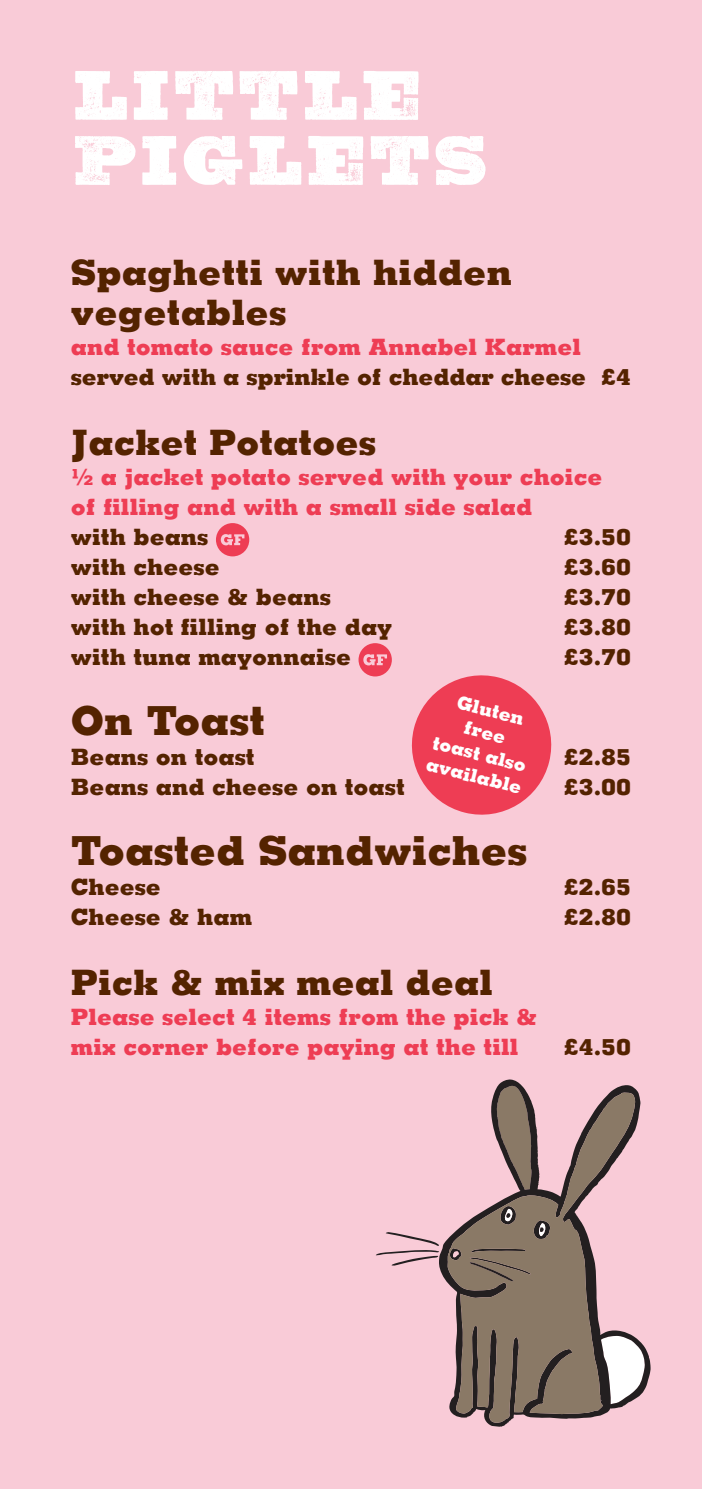
<style>
.page{position:relative;width:702px;height:1489px;background:#fff}
.page>*{position:absolute;margin:0;border:0;box-sizing:border-box;transform-origin:0 0}
.t1{font:70px "Gatlin Bold WF";color:#fff}
.t2{font:800 40px "Memphis";color:#542300}
.t3{font:800 35px "Memphis";letter-spacing:.005em;color:#542300}
.t4{font:800 22.5px "Memphis";color:#542300}
.t5{font:800 22.5px "Memphis";color:#ee3d54}
.t6{font:800 18px "Memphis";color:#fff}
</style>
<div class="page">
<div style="left:0;top:0;width:702px;height:1488px;background:#f9cbd7"></div>
<div style="left:216px;top:523px;width:33px;height:33px;background:#ee3d54;border-radius:50%"></div>
<svg style="left:221px;top:534px;width:23px;height:11px"></svg>
<div style="left:358px;top:643px;width:34px;height:33px;background:#ee3d54;border-radius:50%"></div>
<svg style="left:363px;top:654px;width:24px;height:11px"></svg>
<svg style="left:376px;top:1232px;width:63px;height:34px"></svg>
<svg style="left:439px;top:1079px;width:211px;height:347px"></svg>
<svg style="left:635px;top:1335px;width:10px;height:68px"></svg>
<svg style="left:447px;top:1092px;width:188px;height:332px"></svg>
<svg style="left:470px;top:1248px;width:61px;height:33px;background:#7f6f5f"></svg>
<svg style="left:411px;top:675px;width:141px;height:140px"></svg>
<p class="t1" style="left:71px;top:70px;width:353px">LITTLE</p>
<p class="t1" style="left:71px;top:135px;width:419px">PIGLETS</p>
<p class="t3" style="left:71px;top:250px;width:442px">Spaghetti with hidden</p>
<p class="t3" style="left:71px;top:290px;width:217px">vegetables</p>
<p class="t5" style="left:71px;top:332px;width:511px">and tomato sauce from Annabel Karmel</p>
<p class="t4" style="left:71px;top:362px;width:562px">served with a sprinkle of cheddar cheese £4</p>
<p class="t3" style="left:71px;top:420px;width:307px">Jacket Potatoes</p>
<p class="t5" style="left:71px;top:462px;width:533px">½ a jacket potato served with your choice</p>
<p class="t5" style="left:71px;top:492px;width:463px">of filling and with a small side salad</p>
<p class="t4" style="left:71px;top:522px;width:139px">with beans</p>
<p class="t4" style="left:563px;top:522px;width:69px">£3.50</p>
<p class="t4" style="left:71px;top:552px;width:150px">with cheese</p>
<p class="t4" style="left:563px;top:552px;width:69px">£3.60</p>
<p class="t4" style="left:71px;top:582px;width:261px">with cheese &amp; beans</p>
<p class="t4" style="left:563px;top:582px;width:69px">£3.70</p>
<p class="t4" style="left:71px;top:612px;width:323px">with hot filling of the day</p>
<p class="t4" style="left:563px;top:612px;width:69px">£3.80</p>
<p class="t4" style="left:71px;top:642px;width:281px">with tuna mayonnaise</p>
<p class="t4" style="left:563px;top:642px;width:69px">£3.70</p>
<p class="t2" style="left:71px;top:695px;width:196px">On Toast</p>
<p class="t4" style="left:71px;top:742px;width:185px">Beans on toast</p>
<p class="t4" style="left:563px;top:742px;width:69px">£2.85</p>
<p class="t4" style="left:71px;top:772px;width:335px">Beans and cheese on toast</p>
<p class="t4" style="left:563px;top:772px;width:69px">£3.00</p>
<p class="t6" style="left:460px;top:690px;width:70px;rotate:14deg">Gluten</p>
<p class="t6" style="left:467px;top:715px;width:44px;rotate:14deg">free</p>
<p class="t6" style="left:436px;top:731px;width:97px;rotate:14deg">toast also</p>
<p class="t6" style="left:429px;top:752px;width:99px;rotate:14deg">available</p>
<p class="t2" style="left:71px;top:825px;width:458px">Toasted Sandwiches</p>
<p class="t4" style="left:71px;top:872px;width:92px">Cheese</p>
<p class="t4" style="left:563px;top:872px;width:69px">£2.65</p>
<p class="t4" style="left:71px;top:902px;width:183px">Cheese &amp; ham</p>
<p class="t4" style="left:563px;top:902px;width:69px">£2.80</p>
<p class="t3" style="left:71px;top:960px;width:423px">Pick &amp; mix meal deal</p>
<p class="t5" style="left:71px;top:1002px;width:468px">Please select 4 items from the pick &amp;</p>
<p class="t5" style="left:71px;top:1032px;width:449px">mix corner before paying at the till</p>
<p class="t4" style="left:563px;top:1032px;width:69px">£4.50</p>
</div>
